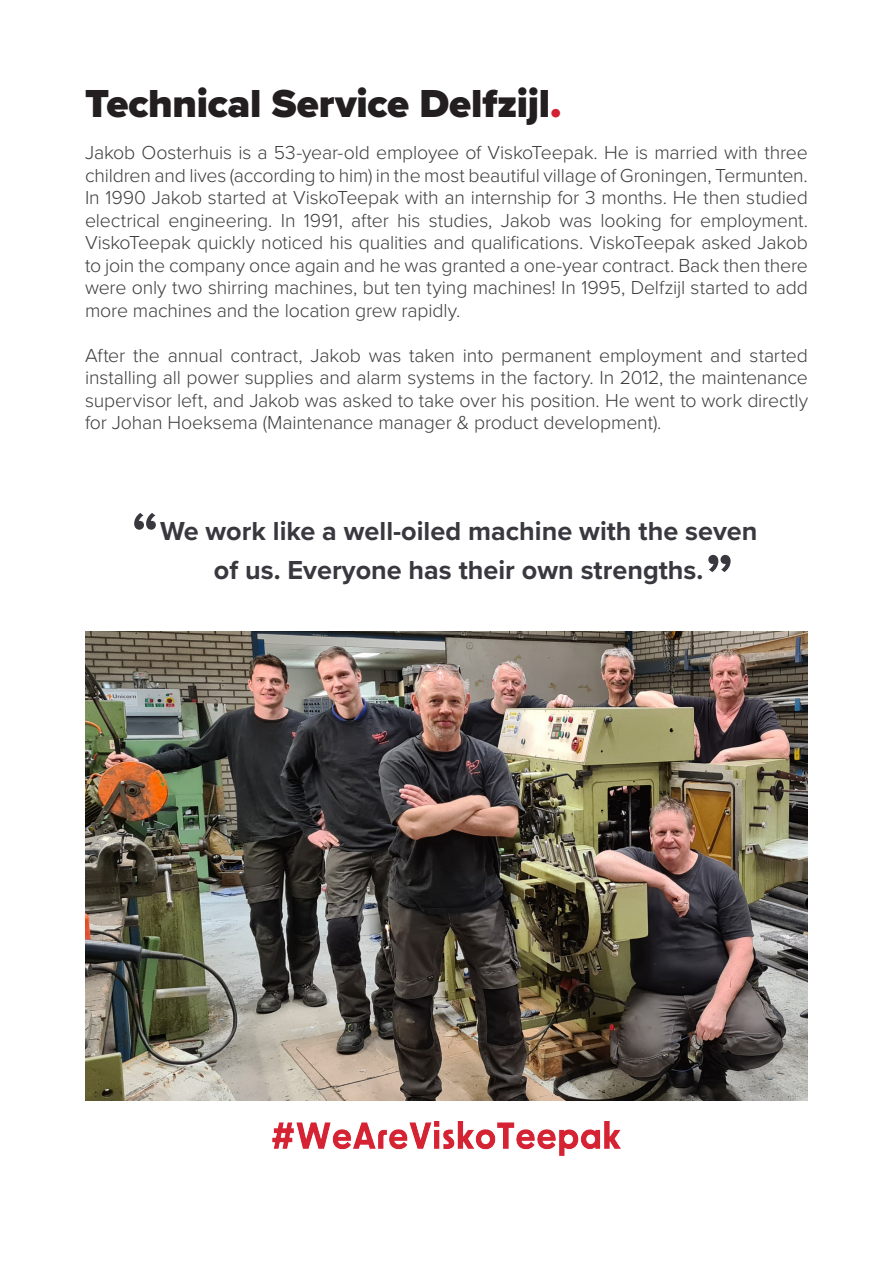
<style>
.page{position:relative;width:893px;height:1263px;background:#fff}
.page>*{position:absolute;margin:0;border:0;box-sizing:border-box;transform-origin:0 0}
.t1{font:700 60px "Proxima Nova";color:#39383e}
.t2{font:700 58.5px "Proxima Nova";color:#39383e}
.bodytext{font:900 40.5px "Proxima Nova";letter-spacing:-.005em;color:#231f20}
.t3{font:700 27px/39px "Proxima Nova";color:#39383e;text-align:center}
.bodytext-2{font:300 19.5px/22.5px "Proxima Nova";letter-spacing:-.01em;color:#3e3e3f;text-align:justify}
.s1{color:#d42131}
</style>
<div class="page">
<img style="left:85px;top:631px;width:723px;height:469px">
<img style="left:272px;top:1122px;width:349px;height:33px">
<p class="bodytext" style="left:85px;top:73px;width:478px">Technical Service Delfzijl<span class="s1">.</span></p>
<p class="bodytext-2" style="left:85px;top:140px;width:724px">Jakob Oosterhuis is a 53-year-old employee of ViskoTeepak. He is married with three children and lives (according to him) in the most beautiful village of Groningen, Termunten.<br>In 1990 Jakob started at ViskoTeepak with an internship for 3 months. He then studied electrical engineering. In 1991, after his studies, Jakob was looking for employment.<br>ViskoTeepak quickly noticed his qualities and qualifications. ViskoTeepak asked Jakob to join the company once again and he was granted a one-year contract. Back then there were only two shirring machines, but ten tying machines! In 1995, Delfzijl started to add more machines and the location grew rapidly.</p>
<p class="bodytext-2" style="left:85px;top:343px;width:724px">After the annual contract, Jakob was taken into permanent employment and started installing all power supplies and alarm systems in the factory. In 2012, the maintenance supervisor left, and Jakob was asked to take over his position. He went to work directly for Johan Hoeksema (Maintenance manager &amp; product development).</p>
<p class="t2" style="left:132px;top:489px;width:28px">“</p>
<p class="t3" style="left:160px;top:511px;width:599px">We work like a well-oiled machine with the seven of us. Everyone has their own strengths.</p>
<p class="t1" style="left:733px;top:596px;width:29px;rotate:-180deg">“</p>
</div>
